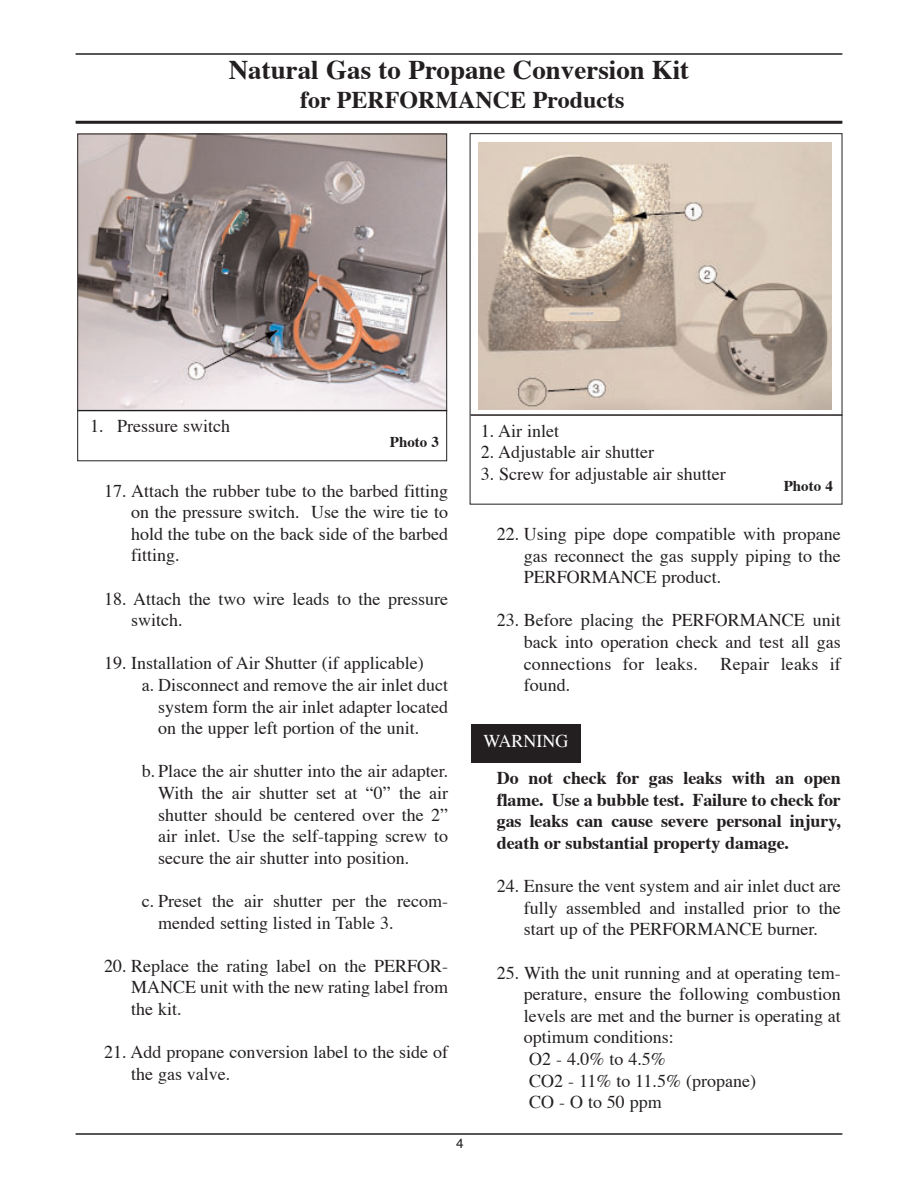
<style>
.page{position:relative;width:918px;height:1188px;background:#fff}
.page>*{position:absolute;margin:0;border:0;box-sizing:border-box;transform-origin:0 0}
.t1{font:700 27px "Times";color:#231f20}
.t2{font:700 24px "Times";color:#231f20}
.t3{font:18px/21.6px "Times";color:#231f20;text-align:justify}
.t4{font:700 18px/21.6px "Times";letter-spacing:-.005em;color:#231f20;text-align:justify}
.t5{font:18px "Times";color:#fff}
.t6{font:700 15px "Times";color:#231f20}
.t7{font:13.5px "Helvetica";color:#231f20}
</style>
<div class="page">
<div style="left:471px;top:724px;width:110px;height:39px;background:#231f20"></div>
<svg style="left:79px;top:408px;width:366px;height:4px"></svg>
<img style="left:79px;top:136px;width:366px;height:272px">
<div style="left:77px;top:134px;width:370px;height:327px;border:1px solid #231f20"></div>
<hr style="left:76px;top:53px;width:766px;height:2px;background:#231f20">
<hr style="left:76px;top:121px;width:766px;height:3px;background:#231f20">
<hr style="left:76px;top:1133px;width:766px;height:2px;background:#231f20">
<hr style="left:471px;top:414px;width:371px;height:2px;background:#231f20">
<hr style="left:77px;top:410px;width:370px;height:1px;background:#231f20">
<img style="left:478px;top:142px;width:353px;height:267px">
<h1 class="t1" style="left:229px;top:59px;width:462px">Natural Gas to Propane Conversion Kit</h1>
<h2 class="t2" style="left:300px;top:90px;width:326px">for PERFORMANCE Products</h2>
<p class="t3" style="left:90px;top:417px;width:141px">1. Pressure switch</p>
<p class="t3" style="left:481px;top:421px;width:80px">1. Air inlet</p>
<p class="t3" style="left:481px;top:443px;width:175px">2. Adjustable air shutter</p>
<p class="t3" style="left:481px;top:465px;width:247px">3. Screw for adjustable air shutter</p>
<p class="t6" style="left:390px;top:436px;width:51px">Photo 3</p>
<p class="t6" style="left:784px;top:479px;width:51px">Photo 4</p>
<p class="t3" style="left:131px;top:481px;width:319px;text-indent:-27px">17. Attach the rubber tube to the barbed fitting on the pressure switch. Use the wire tie to hold the tube on the back side of the barbed fitting.</p>
<p class="t3" style="left:131px;top:589px;width:319px;text-indent:-27px">18. Attach the two wire leads to the pressure switch.</p>
<p class="t3" style="left:104px;top:654px;width:321px">19. Installation of Air Shutter (if applicable)</p>
<p class="t3" style="left:142px;top:676px;width:308px">a. Disconnect and remove the air inlet duct</p>
<p class="t3" style="left:158px;top:697px;width:292px">system form the air inlet adapter located</p>
<p class="t3" style="left:158px;top:719px;width:263px">on the upper left portion of the unit.</p>
<p class="t3" style="left:158px;top:762px;width:292px;text-indent:-16px">b. Place the air shutter into the air adapter.<br>With the air shutter set at “0” the air shutter should be centered over the 2” air inlet. Use the self-tapping screw to secure the air shutter into position.</p>
<p class="t3" style="left:158px;top:892px;width:292px;text-indent:-16px">c. Preset the air shutter per the recom&shy;mended setting listed in Table 3.</p>
<p class="t3" style="left:131px;top:956px;width:319px;text-indent:-27px">20. Replace the rating label on the PERFOR-MANCE unit with the new rating label from the kit.</p>
<p class="t3" style="left:131px;top:1043px;width:319px;text-indent:-27px">21. Add propane conversion label to the side of the gas valve.</p>
<p class="t3" style="left:524px;top:525px;width:319px;text-indent:-27px">22. Using pipe dope compatible with propane gas reconnect the gas supply piping to the PERFORMANCE product.</p>
<p class="t3" style="left:524px;top:611px;width:319px;text-indent:-27px">23. Before placing the PERFORMANCE unit back into operation check and test all gas connections for leaks.</p>
<p class="t3" style="left:721px;top:654px;width:122px">Repair leaks if</p>
<p class="t3" style="left:524px;top:676px;width:48px">found.</p>
<p class="t5" style="left:484px;top:734px;width:86px">WARNING</p>
<p class="t4" style="left:497px;top:769px;width:346px">Do not check for gas leaks with an open flame. Use a bubble test. Failure to check for gas leaks can cause severe personal injury, death or substantial property damage.</p>
<p class="t3" style="left:524px;top:877px;width:319px;text-indent:-27px">24. Ensure the vent system and air inlet duct are fully assembled and installed prior to the start up of the PERFORMANCE burner.</p>
<p class="t3" style="left:524px;top:963px;width:319px;text-align:left;text-indent:-27px">25. With the unit running and at operating tem&shy;perature, ensure the following combustion levels are met and the burner is operating at optimum conditions:<br>O2 - 4.0% to 4.5%<br>CO2 - 11% to 11.5% (propane)<br>CO - O to 50 ppm</p>
<p class="t7" style="left:456px;top:1138px;width:9px">4</p>
</div>
